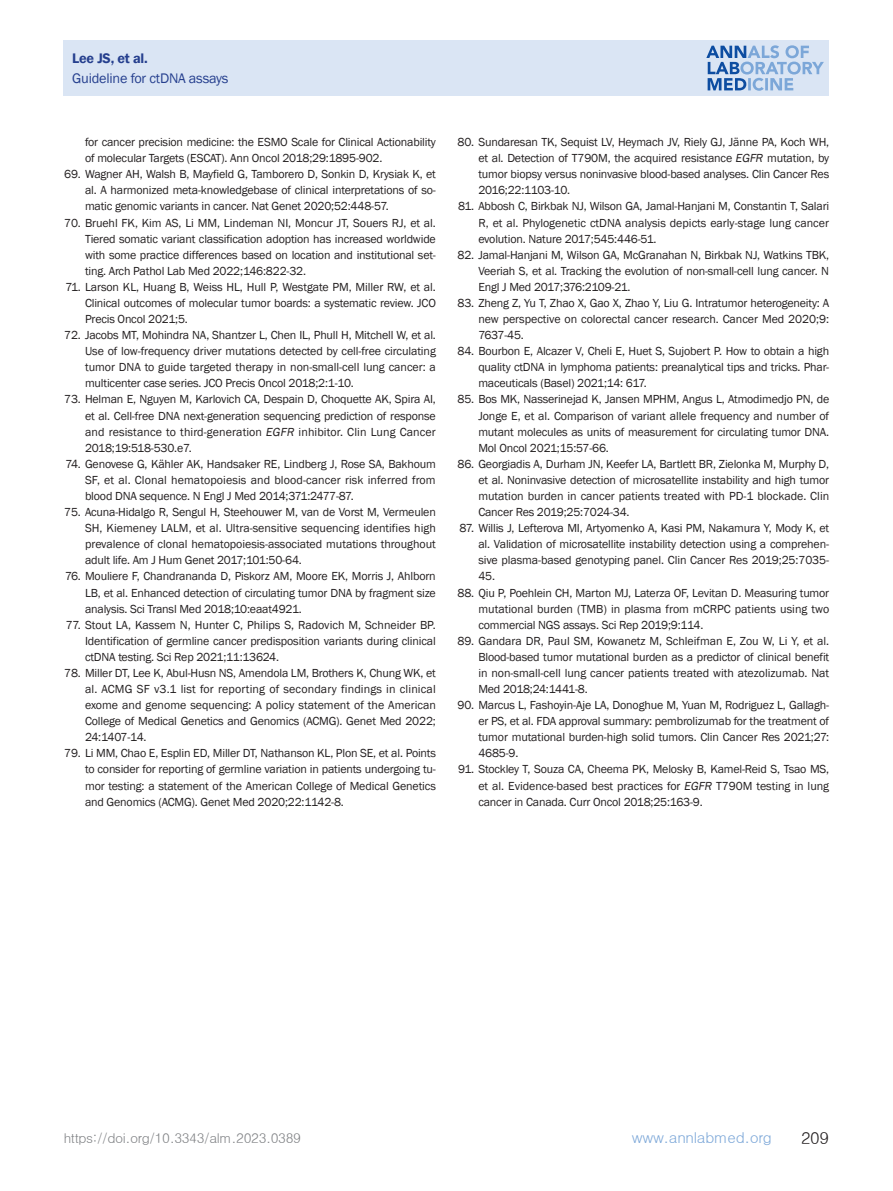
<style>
.page{position:relative;width:893px;height:1191px;background:#fff}
.page>*{position:absolute;margin:0;border:0;box-sizing:border-box;transform-origin:0 0}
.t1{font:16.5px "Dotum";color:#231f20}
.t2{font:15px "Dotum";letter-spacing:-.02em;color:#7ca7d8}
.t3{font:14.25px "Franklin Gothic";letter-spacing:-.015em;color:#253f8e}
.t4{font:600 14.25px "Franklin Gothic";letter-spacing:-.015em;color:#253f8e}
.t5{font:13.5px "Dotum";letter-spacing:-.03em;color:#808285}
.t6{font:12px/16px "Franklin Gothic";letter-spacing:-.015em;color:#231f20;text-align:justify}
.s1{font-style:italic}
</style>
<div class="page">
<div style="left:64px;top:40px;width:765px;height:56px;background:#dae5f4"></div>
<svg style="left:706px;top:45px;width:118px;height:46px"></svg>
<p class="t4" style="left:72px;top:49px;width:77px">Lee JS, et al.</p>
<p class="t3" style="left:72px;top:69px;width:158px">Guideline for ctDNA assays</p>
<p class="t6" style="left:85px;top:134px;width:352px">for cancer precision medicine: the ESMO Scale for Clinical Actionability of molecular Targets (ESCAT). Ann Oncol 2018;29:1895-902.</p>
<p class="t6" style="left:85px;top:166px;width:352px;text-indent:-21px">69. Wagner AH, Walsh B, Mayfield G, Tamborero D, Sonkin D, Krysiak K, et al. A harmonized meta-knowledgebase of clinical interpretations of so&shy;matic genomic variants in cancer. Nat Genet 2020;52:448-57.</p>
<p class="t6" style="left:85px;top:215px;width:352px;text-indent:-21px">70. Bruehl FK, Kim AS, Li MM, Lindeman NI, Moncur JT, Souers RJ, et al.<br>Tiered somatic variant classification adoption has increased worldwide with some practice differences based on location and institutional set&shy;ting. Arch Pathol Lab Med 2022;146:822-32.</p>
<p class="t6" style="left:85px;top:279px;width:352px;text-indent:-20px">71. Larson KL, Huang B, Weiss HL, Hull P, Westgate PM, Miller RW, et al.<br>Clinical outcomes of molecular tumor boards: a systematic review. JCO Precis Oncol 2021;5.</p>
<p class="t6" style="left:85px;top:327px;width:352px;text-indent:-21px">72. Jacobs MT, Mohindra NA, Shantzer L, Chen IL, Phull H, Mitchell W, et al.<br>Use of low-frequency driver mutations detected by cell-free circulating tumor DNA to guide targeted therapy in non-small-cell lung cancer: a multicenter case series. JCO Precis Oncol 2018;2:1-10.</p>
<p class="t6" style="left:85px;top:392px;width:352px;text-indent:-21px">73. Helman E, Nguyen M, Karlovich CA, Despain D, Choquette AK, Spira AI, et al. Cell-free DNA next-generation sequencing prediction of response and resistance to third-generation <span class="s1">EGFR</span> inhibitor. Clin Lung Cancer 2018;19:518-530.e7.</p>
<p class="t6" style="left:85px;top:456px;width:352px;text-indent:-20px">74. Genovese G, Kähler AK, Handsaker RE, Lindberg J, Rose SA, Bakhoum SF, et al. Clonal hematopoiesis and blood-cancer risk inferred from blood DNA sequence. N Engl J Med 2014;371:2477-87.</p>
<p class="t6" style="left:85px;top:504px;width:352px;text-indent:-21px">75. Acuna-Hidalgo R, Sengul H, Steehouwer M, van de Vorst M, Vermeulen SH, Kiemeney LALM, et al. Ultra-sensitive sequencing identifies high prevalence of clonal hematopoiesis-associated mutations throughout adult life. Am J Hum Genet 2017;101:50-64.</p>
<p class="t6" style="left:85px;top:568px;width:352px;text-indent:-20px">76. Mouliere F, Chandrananda D, Piskorz AM, Moore EK, Morris J, Ahlborn LB, et al. Enhanced detection of circulating tumor DNA by fragment size analysis. Sci Transl Med 2018;10:eaat4921.</p>
<p class="t6" style="left:85px;top:617px;width:352px;text-indent:-19px">77. Stout LA, Kassem N, Hunter C, Philips S, Radovich M, Schneider BP.<br>Identification of germline cancer predisposition variants during clinical ctDNA testing. Sci Rep 2021;11:13624.</p>
<p class="t6" style="left:85px;top:665px;width:352px;text-indent:-21px">78. Miller DT, Lee K, Abul-Husn NS, Amendola LM, Brothers K, Chung WK, et al. ACMG SF v3.1 list for reporting of secondary findings in clinical exome and genome sequencing: A policy statement of the American College of Medical Genetics and Genomics (ACMG). Genet Med 2022; 24:1407-14.</p>
<p class="t6" style="left:85px;top:745px;width:352px;text-indent:-21px">79. Li MM, Chao E, Esplin ED, Miller DT, Nathanson KL, Plon SE, et al. Points to consider for reporting of germline variation in patients undergoing tu&shy;mor testing: a statement of the American College of Medical Genetics and Genomics (ACMG). Genet Med 2020;22:1142-8.</p>
<p class="t6" style="left:478px;top:134px;width:352px;text-indent:-21px">80. Sundaresan TK, Sequist LV, Heymach JV, Riely GJ, Jänne PA, Koch WH, et al. Detection of T790M, the acquired resistance <span class="s1">EGFR</span> mutation, by tumor biopsy versus noninvasive blood-based analyses. Clin Cancer Res 2016;22:1103-10.</p>
<p class="t6" style="left:478px;top:199px;width:352px;text-indent:-20px">81. Abbosh C, Birkbak NJ, Wilson GA, Jamal-Hanjani M, Constantin T, Salari R, et al. Phylogenetic ctDNA analysis depicts early-stage lung cancer evolution. Nature 2017;545:446-51.</p>
<p class="t6" style="left:478px;top:247px;width:352px;text-indent:-21px">82. Jamal-Hanjani M, Wilson GA, McGranahan N, Birkbak NJ, Watkins TBK, Veeriah S, et al. Tracking the evolution of non-small-cell lung cancer. N Engl J Med 2017;376:2109-21.</p>
<p class="t6" style="left:478px;top:295px;width:352px;text-indent:-21px">83. Zheng Z, Yu T, Zhao X, Gao X, Zhao Y, Liu G. Intratumor heterogeneity: A new perspective on colorectal cancer research. Cancer Med 2020;9:<br>7637-45.</p>
<p class="t6" style="left:478px;top:343px;width:352px;text-indent:-21px">84. Bourbon E, Alcazer V, Cheli E, Huet S, Sujobert P. How to obtain a high quality ctDNA in lymphoma patients: preanalytical tips and tricks. Phar&shy;maceuticals (Basel) 2021;14: 617.</p>
<p class="t6" style="left:478px;top:392px;width:352px;text-indent:-21px">85. Bos MK, Nasserinejad K, Jansen MPHM, Angus L, Atmodimedjo PN, de Jonge E, et al. Comparison of variant allele frequency and number of mutant molecules as units of measurement for circulating tumor DNA.<br>Mol Oncol 2021;15:57-66.</p>
<p class="t6" style="left:478px;top:456px;width:352px;text-indent:-21px">86. Georgiadis A, Durham JN, Keefer LA, Bartlett BR, Zielonka M, Murphy D, et al. Noninvasive detection of microsatellite instability and high tumor mutation burden in cancer patients treated with PD-1 blockade. Clin Cancer Res 2019;25:7024-34.</p>
<p class="t6" style="left:478px;top:520px;width:352px;text-indent:-19px">87. Willis J, Lefterova MI, Artyomenko A, Kasi PM, Nakamura Y, Mody K, et al. Validation of microsatellite instability detection using a comprehen&shy;sive plasma-based genotyping panel. Clin Cancer Res 2019;25:7035- 45.</p>
<p class="t6" style="left:478px;top:585px;width:352px;text-indent:-21px">88. Qiu P, Poehlein CH, Marton MJ, Laterza OF, Levitan D. Measuring tumor mutational burden (TMB) in plasma from mCRPC patients using two commercial NGS assays. Sci Rep 2019;9:114.</p>
<p class="t6" style="left:478px;top:633px;width:352px;text-indent:-21px">89. Gandara DR, Paul SM, Kowanetz M, Schleifman E, Zou W, Li Y, et al.<br>Blood-based tumor mutational burden as a predictor of clinical benefit in non-small-cell lung cancer patients treated with atezolizumab. Nat Med 2018;24:1441-8.</p>
<p class="t6" style="left:478px;top:697px;width:352px;text-indent:-21px">90. Marcus L, Fashoyin-Aje LA, Donoghue M, Yuan M, Rodriguez L, Gallagh&shy;er PS, et al. FDA approval summary: pembrolizumab for the treatment of tumor mutational burden-high solid tumors. Clin Cancer Res 2021;27:<br>4685-9.</p>
<p class="t6" style="left:478px;top:761px;width:352px;text-indent:-20px">91. Stockley T, Souza CA, Cheema PK, Melosky B, Kamel-Reid S, Tsao MS, et al. Evidence-based best practices for <span class="s1">EGFR</span> T790M testing in lung cancer in Canada. Curr Oncol 2018;25:163-9.</p>
<p class="t5" style="left:64px;top:1131px;width:239px">https://doi.org/10.3343/alm.2023.0389</p>
<p class="t2" style="left:632px;top:1130px;width:142px">www.annlabmed.org</p>
<h1 class="t1" style="left:801px;top:1129px;width:30px">209</h1>
</div>
